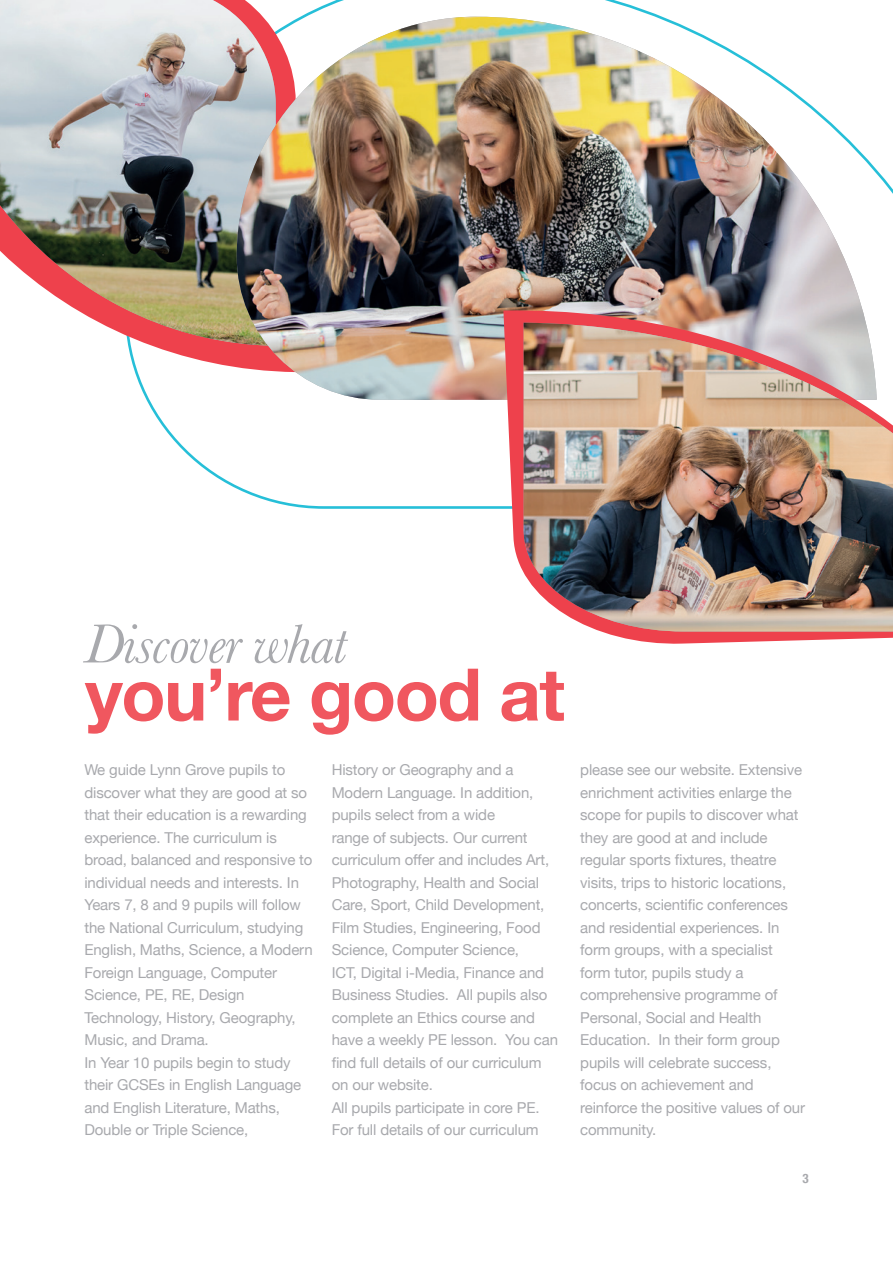
<style>
.page{position:relative;width:893px;height:1263px;background:#fff}
.page>*{position:absolute;margin:0;border:0;box-sizing:border-box;transform-origin:0 0}
.t1{font:700 72.6px "Helvetica Neue";letter-spacing:-.02em;color:#f0575f}
.t2{font:italic 57px "Baskerville";letter-spacing:-.02em;color:#a8a9ad}
.t3{font:15px/22.5px "Helvetica Neue";letter-spacing:-.01em;color:#a8a9ad}
.t4{font:700 condensed 13.05px "Helvetica Neue";color:#a8a9ad}
</style>
<div class="page">
<svg style="left:135px;top:0;width:758px;height:509px"></svg>
<svg style="left:128px;top:0;width:168px;height:372px"></svg>
<img style="left:0;top:0;width:276px;height:346px">
<img style="left:237px;top:17px;width:640px;height:383px">
<svg style="left:503px;top:306px;width:390px;height:338px"></svg>
<img style="left:524px;top:323px;width:369px;height:308px">
<h2 class="t2" style="left:85px;top:606px;width:263px">Discover what</h2>
<h1 class="t1" style="left:85px;top:638px;width:481px">you’re good at</h1>
<p class="t3" style="left:84px;top:759px;width:230px">We guide Lynn Grove pupils to discover what they are good at so that their education is a rewarding experience. The curriculum is broad, balanced and responsive to individual needs and interests. In<br>Years 7, 8 and 9 pupils will follow the National Curriculum, studying<br>English, Maths, Science, a Modern<br>Foreign Language, Computer<br>Science, PE, RE, Design<br>Technology, History, Geography,<br>Music, and Drama.<br>In Year 10 pupils begin to study their GCSEs in English Language and English Literature, Maths,<br>Double or Triple Science,</p>
<p class="t3" style="left:332px;top:759px;width:228px">History or Geography and a<br>Modern Language. In addition, pupils select from a wide<br>range of subjects. Our current curriculum offer and includes Art,<br>Photography, Health and Social<br>Care, Sport, Child Development,<br>Film Studies, Engineering, Food<br>Science, Computer Science,<br>ICT, Digital i-Media, Finance and<br>Business Studies. All pupils also complete an Ethics course and have a weekly PE lesson. You can find full details of our curriculum on our website.<br>All pupils participate in core PE.<br>For full details of our curriculum</p>
<p class="t3" style="left:580px;top:760px;width:226px">please see our website. Extensive enrichment activities enlarge the scope for pupils to discover what they are good at and include regular sports fixtures, theatre visits, trips to historic locations, concerts, scientific conferences and residential experiences. In form groups, with a specialist form tutor, pupils study a comprehensive programme of<br>Personal, Social and Health<br>Education. In their form group pupils will celebrate success, focus on achievement and reinforce the positive values of our community.</p>
<p class="t4" style="left:802px;top:1167px;width:8px">3</p>
</div>
